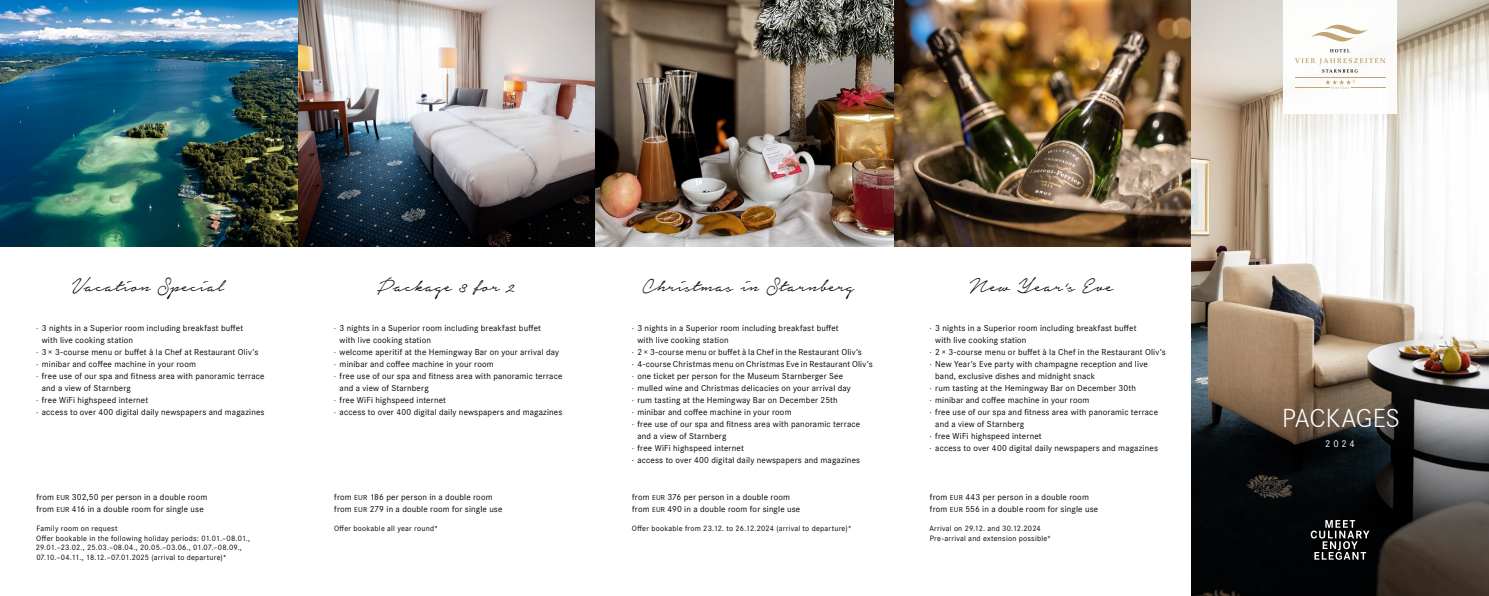
<style>
.page{position:relative;width:1489px;height:596px;background:#fff}
.page>*{position:absolute;margin:0;border:0;box-sizing:border-box;transform-origin:0 0}
.t1{font:300 27px "Corporate S";letter-spacing:-.015em;color:#fff}
.t2{font:25px "Notera";color:#000}
.t3{font:10px "Corporate S";color:#fff}
.t4{font:9px/12px "Corporate S";letter-spacing:.02em;color:#000}
.t5{font:8px/9.6px "Corporate S";letter-spacing:.03em;color:#000}
.s1{font-weight:300}
.s2{font-size:7.5px}
</style>
<div class="page">
<img style="left:0;top:0;width:1191px;height:246px">
<img style="left:1191px;top:0;width:297px;height:383px">
<div style="left:1283px;top:0;width:113px;height:113px;background:#fff"></div>
<svg style="left:1325px;top:80px;width:29px;height:9px"></svg>
<svg style="left:1294px;top:58px;width:91px;height:15px"></svg>
<svg style="left:1330px;top:49px;width:19px;height:3px"></svg>
<svg style="left:1311px;top:25px;width:58px;height:17px"></svg>
<hr style="left:1294px;top:77px;width:91px;height:1px;background:#c2a572">
<hr style="left:1350px;top:87px;width:35px;height:1px;background:#c2a572">
<hr style="left:1294px;top:87px;width:34px;height:1px;background:#c2a572">
<svg style="left:1191px;top:383px;width:297px;height:212px;background:#2d2b28"></svg>
<svg style="left:1310px;top:519px;width:59px;height:40px;background:#3a3b3c"></svg>
<h2 class="t2" style="left:72px;top:272px;width:153px">Vacation Special</h2>
<h2 class="t2" style="left:377px;top:272px;width:139px">Package 3 for 2</h2>
<h2 class="t2" style="left:642px;top:272px;width:213px">Christmas in Starnberg</h2>
<h2 class="t2" style="left:969px;top:272px;width:145px">New Year‘s Eve</h2>
<p class="t4" style="left:36px;top:321px;width:208px"><span class="s1">·</span> 3 nights in a Superior room including breakfast buffet</p>
<p class="t4" style="left:42px;top:333px;width:93px">with live cooking station</p>
<p class="t4" style="left:36px;top:345px;width:224px"><span class="s1">·</span> 3 × 3-course menu or buffet à la Chef at Restaurant Oliv’s</p>
<p class="t4" style="left:36px;top:357px;width:161px"><span class="s1">·</span> minibar and coffee machine in your room</p>
<p class="t4" style="left:36px;top:369px;width:230px"><span class="s1">·</span> free use of our spa and fitness area with panoramic terrace</p>
<p class="t4" style="left:42px;top:381px;width:91px">and a view of Starnberg</p>
<p class="t4" style="left:36px;top:393px;width:114px"><span class="s1">·</span> free WiFi highspeed internet</p>
<p class="t4" style="left:36px;top:405px;width:230px"><span class="s1">·</span> access to over 400 digital daily newspapers and magazines</p>
<p class="t4" style="left:334px;top:321px;width:208px"><span class="s1">·</span> 3 nights in a Superior room including breakfast buffet</p>
<p class="t4" style="left:339px;top:333px;width:93px">with live cooking station</p>
<p class="t4" style="left:334px;top:345px;width:227px"><span class="s1">·</span> welcome aperitif at the Hemingway Bar on your arrival day</p>
<p class="t4" style="left:334px;top:357px;width:161px"><span class="s1">·</span> minibar and coffee machine in your room</p>
<p class="t4" style="left:334px;top:369px;width:230px"><span class="s1">·</span> free use of our spa and fitness area with panoramic terrace</p>
<p class="t4" style="left:339px;top:381px;width:91px">and a view of Starnberg</p>
<p class="t4" style="left:334px;top:393px;width:114px"><span class="s1">·</span> free WiFi highspeed internet</p>
<p class="t4" style="left:334px;top:405px;width:230px"><span class="s1">·</span> access to over 400 digital daily newspapers and magazines</p>
<p class="t4" style="left:631px;top:321px;width:208px"><span class="s1">·</span> 3 nights in a Superior room including breakfast buffet</p>
<p class="t4" style="left:637px;top:333px;width:93px">with live cooking station</p>
<p class="t4" style="left:631px;top:345px;width:231px"><span class="s1">·</span> 2 × 3-course menu or buffet à la Chef in the Restaurant Oliv’s</p>
<p class="t4" style="left:631px;top:357px;width:242px"><span class="s1">·</span> 4-course Christmas menu on Christmas Eve in Restaurant Oliv’s</p>
<p class="t4" style="left:631px;top:369px;width:213px"><span class="s1">·</span> one ticket per person for the Museum Starnberger See</p>
<p class="t4" style="left:631px;top:381px;width:221px"><span class="s1">·</span> mulled wine and Christmas delicacies on your arrival day</p>
<p class="t4" style="left:631px;top:393px;width:207px"><span class="s1">·</span> rum tasting at the Hemingway Bar on December 25th</p>
<p class="t4" style="left:631px;top:405px;width:161px"><span class="s1">·</span> minibar and coffee machine in your room</p>
<p class="t4" style="left:631px;top:417px;width:230px"><span class="s1">·</span> free use of our spa and fitness area with panoramic terrace</p>
<p class="t4" style="left:637px;top:429px;width:91px">and a view of Starnberg</p>
<p class="t4" style="left:631px;top:441px;width:114px"><span class="s1">·</span> free WiFi highspeed internet</p>
<p class="t4" style="left:631px;top:453px;width:230px"><span class="s1">·</span> access to over 400 digital daily newspapers and magazines</p>
<p class="t4" style="left:632px;top:490px;width:170px">from <span class="s2">EUR</span> 376 per person in a double room from <span class="s2">EUR</span> 490 in a double room for single use</p>
<p class="t5" style="left:631px;top:522px;width:221px">Offer bookable from 23.12. to 26.12.2024 (arrival to departure)*</p>
<p class="t4" style="left:929px;top:321px;width:208px"><span class="s1">·</span> 3 nights in a Superior room including breakfast buffet</p>
<p class="t4" style="left:935px;top:333px;width:93px">with live cooking station</p>
<p class="t4" style="left:929px;top:345px;width:237px"><span class="s1">·</span> 2 × 3-course menu or buffet à la Chef in the Restaurant Oliv’s</p>
<p class="t4" style="left:929px;top:357px;width:220px"><span class="s1">·</span> New Year’s Eve party with champagne reception and live</p>
<p class="t4" style="left:935px;top:369px;width:161px">band, exclusive dishes and midnight snack</p>
<p class="t4" style="left:929px;top:381px;width:208px"><span class="s1">·</span> rum tasting at the Hemingway Bar on December 30th</p>
<p class="t4" style="left:929px;top:393px;width:161px"><span class="s1">·</span> minibar and coffee machine in your room</p>
<p class="t4" style="left:929px;top:405px;width:230px"><span class="s1">·</span> free use of our spa and fitness area with panoramic terrace</p>
<p class="t4" style="left:935px;top:417px;width:91px">and a view of Starnberg</p>
<p class="t4" style="left:929px;top:429px;width:114px"><span class="s1">·</span> free WiFi highspeed internet</p>
<p class="t4" style="left:929px;top:441px;width:230px"><span class="s1">·</span> access to over 400 digital daily newspapers and magazines</p>
<p class="t4" style="left:334px;top:490px;width:170px">from <span class="s2">EUR</span> 186 per person in a double room from <span class="s2">EUR</span> 279 in a double room for single use</p>
<p class="t5" style="left:334px;top:522px;width:106px">Offer bookable all year round*</p>
<p class="t4" style="left:36px;top:490px;width:172px">from <span class="s2">EUR</span> 302,50 per person in a double room from <span class="s2">EUR</span> 416 in a double room for single use</p>
<p class="t5" style="left:36px;top:522px;width:216px">Family room on request<br>Offer bookable in the following holiday periods: 01.01.–08.01., 29.01.–23.02., 25.03.–08.04., 20.05.–03.06., 01.07.–08.09., 07.10.–04.11., 18.12.–07.01.2025 (arrival to departure)*</p>
<p class="t4" style="left:929px;top:490px;width:170px">from <span class="s2">EUR</span> 443 per person in a double room from <span class="s2">EUR</span> 556 in a double room for single use</p>
<p class="t5" style="left:929px;top:522px;width:123px">Arrival on 29.12. and 30.12.2024<br>Pre-arrival and extension possible*</p>
<h1 class="t1" style="left:1281px;top:400px;width:119px">PACKAGES</h1>
<p class="t3" style="left:1324px;top:437px;width:31px">2024</p>
</div>
